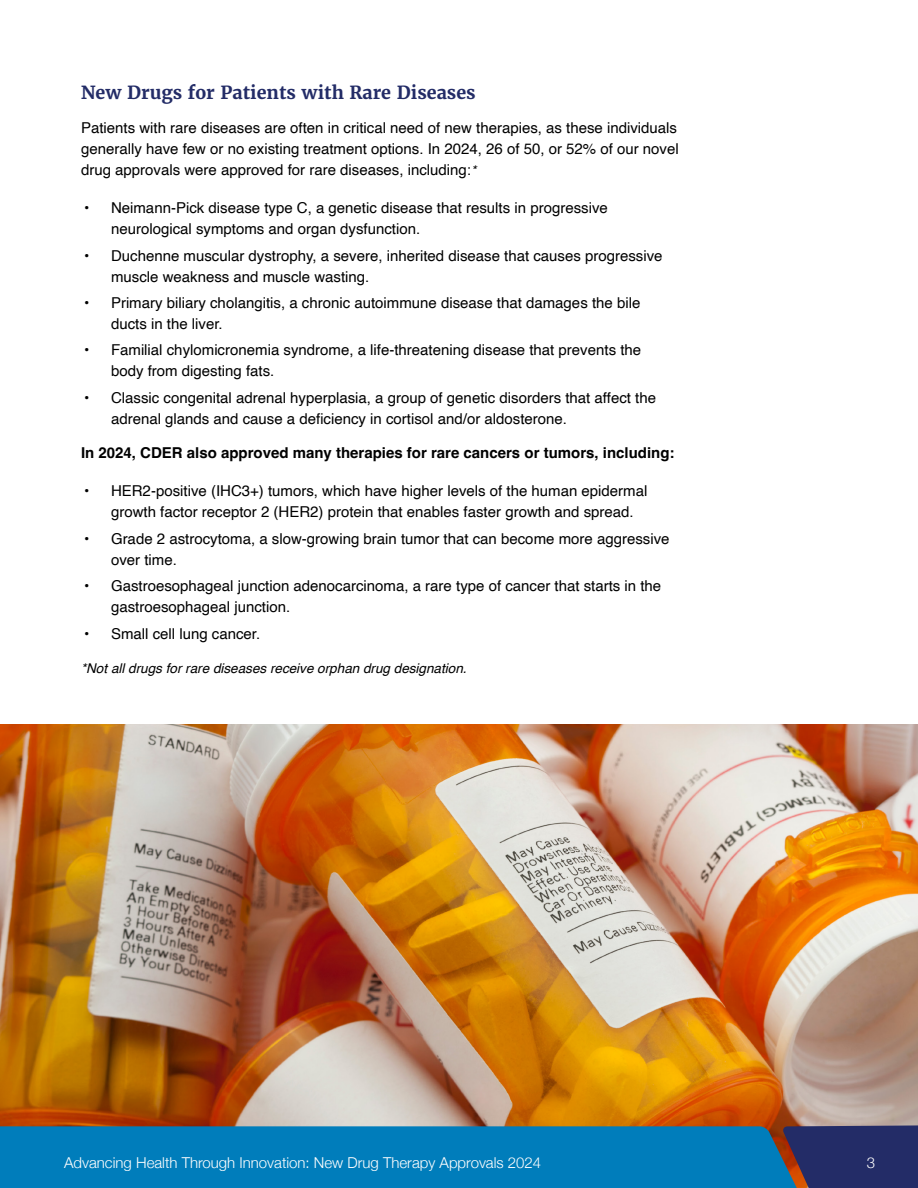
<style>
.page{position:relative;width:918px;height:1188px;background:#fff}
.page>*{position:absolute;margin:0;border:0;box-sizing:border-box;transform-origin:0 0}
.t1{font:700 18px "Merriweather";color:#232c67}
.BulletedList{font:15px/21px "Helvetica";color:#000}
.t2{font:700 15px "Helvetica";color:#000}
.t3{font:300 15px "Helvetica Neue";color:#fff}
.t4{font:italic 13.5px "Helvetica";color:#000}
.s1{font-style:italic;font-size:13.5px}
</style>
<div class="page">
<img style="left:0;top:725px;width:918px;height:401px">
<div style="left:782px;top:1125px;width:136px;height:63px;background:#232c67"></div>
<div style="left:0;top:1126px;width:802px;height:62px;background:#007dbb"></div>
<h2 class="t1" style="left:81px;top:81px;width:396px">New Drugs for Patients with Rare Diseases</h2>
<p class="BulletedList" style="left:81px;top:118px;width:599px;text-align:justify">Patients with rare diseases are often in critical need of new therapies, as these individuals generally have few or no existing treatment options. In 2024, 26 of 50, or 52% of our novel drug approvals were approved for rare diseases, including:<span class="s1">*</span></p>
<p class="BulletedList" style="left:111px;top:198px;width:498px;text-indent:-27px">• Neimann-Pick disease type C, a genetic disease that results in progressive neurological symptoms and organ dysfunction.</p>
<p class="BulletedList" style="left:111px;top:245px;width:553px;text-indent:-27px">• Duchenne muscular dystrophy, a severe, inherited disease that causes progressive muscle weakness and muscle wasting.</p>
<p class="BulletedList" style="left:111px;top:293px;width:531px;text-indent:-27px">• Primary biliary cholangitis, a chronic autoimmune disease that damages the bile ducts in the liver.</p>
<p class="BulletedList" style="left:111px;top:340px;width:532px;text-indent:-27px">• Familial chylomicronemia syndrome, a life-threatening disease that prevents the body from digesting fats.</p>
<p class="BulletedList" style="left:111px;top:388px;width:547px;text-indent:-27px">• Classic congenital adrenal hyperplasia, a group of genetic disorders that affect the adrenal glands and cause a deficiency in cortisol and/or aldosterone.</p>
<p class="t2" style="left:81px;top:444px;width:595px">In 2024, CDER also approved many therapies for rare cancers or tumors, including:</p>
<p class="BulletedList" style="left:111px;top:481px;width:538px;text-indent:-27px">• HER2-positive (IHC3+) tumors, which have higher levels of the human epidermal growth factor receptor 2 (HER2) protein that enables faster growth and spread.</p>
<p class="BulletedList" style="left:111px;top:528px;width:560px;text-indent:-27px">• Grade 2 astrocytoma, a slow-growing brain tumor that can become more aggressive over time.</p>
<p class="BulletedList" style="left:111px;top:576px;width:552px;text-indent:-27px">• Gastroesophageal junction adenocarcinoma, a rare type of cancer that starts in the gastroesophageal junction.</p>
<p class="BulletedList" style="left:84px;top:623px;width:178px">• Small cell lung cancer.</p>
<p class="t4" style="left:81px;top:658px;width:387px">*Not all drugs for rare diseases receive orphan drug designation.</p>
<p class="t3" style="left:64px;top:1150px;width:479px">Advancing Health Through Innovation: New Drug Therapy Approvals 2024</p>
<p class="t3" style="left:867px;top:1151px;width:10px">3</p>
</div>
